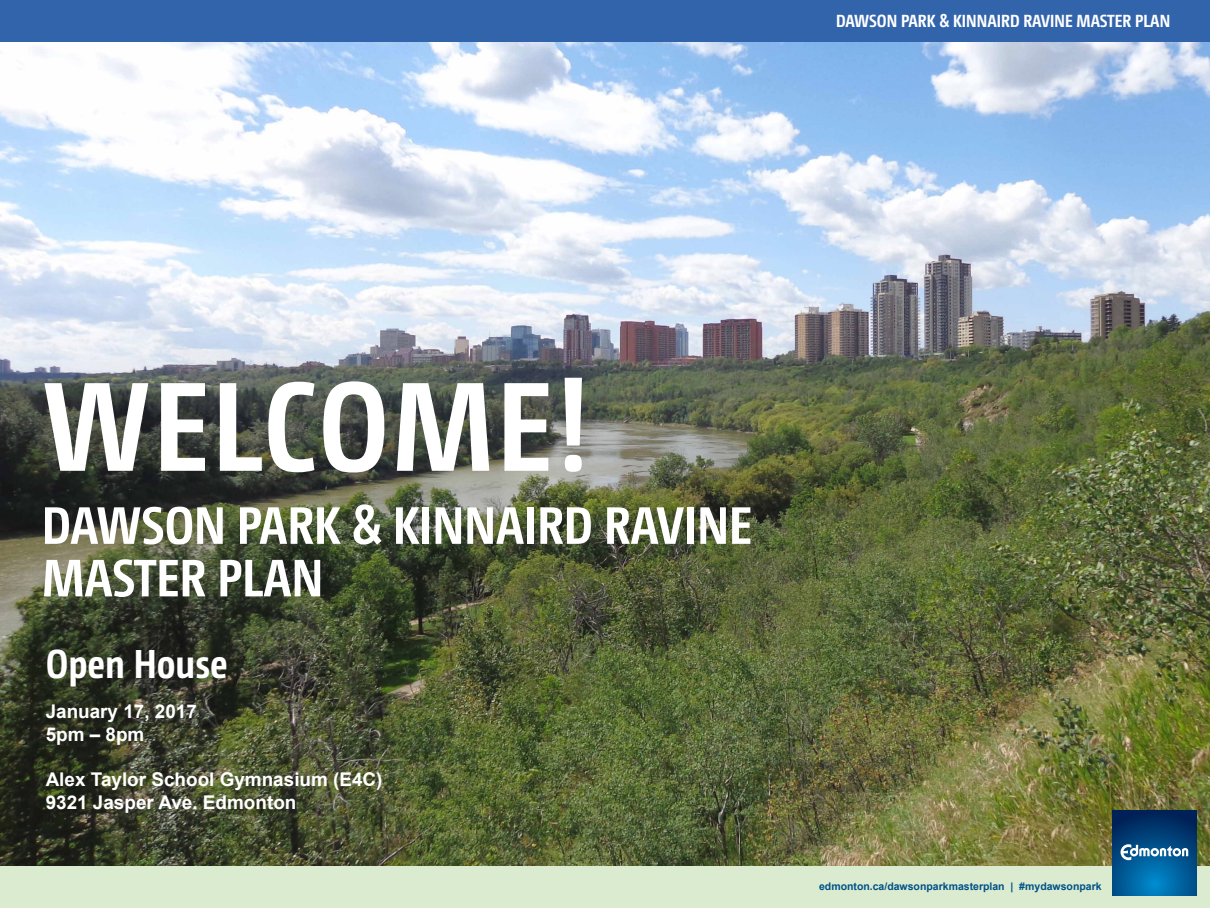
<style>
.page{position:relative;width:1210px;height:908px;background:#fff}
.page>*{position:absolute;margin:0;border:0;box-sizing:border-box;transform-origin:0 0}
.t1{font:700 126px "Camingo Dos Cd";letter-spacing:.025em;color:#fff}
.t2{font:700 52.5px/52.5px "Camingo Dos Cd";color:#fff}
.t3{font:700 40.25px "Camingo Dos Cd";color:#fff}
.t4{font:700 18.9px/22.7px "Arial";color:#fff}
.t5{font:700 17.5px "Camingo Dos Cd";color:#fff}
.t6{font:700 10.5px "Arial";color:#005187}
</style>
<div class="page">
<img style="left:0;top:42px;width:1210px;height:850px">
<div style="left:0;top:0;width:1210px;height:42px;background:#3264ac"></div>
<div style="left:0;top:866px;width:1209px;height:41px;background:#daebd0"></div>
<svg style="left:1112px;top:810px;width:84px;height:85px"></svg>
<svg style="left:1120px;top:844px;width:68px;height:15px"></svg>
<p class="t5" style="left:836px;top:10px;width:336px">DAWSON PARK &amp; KINNAIRD RAVINE MASTER PLAN</p>
<h1 class="t1" style="left:42px;top:350px;width:550px">WELCOME!</h1>
<h2 class="t2" style="left:42px;top:498px;width:712px">DAWSON PARK &amp; KINNAIRD RAVINE<br>MASTER PLAN</h2>
<h3 class="t3" style="left:46px;top:639px;width:184px">Open House</h3>
<p class="t4" style="left:46px;top:700px;width:153px">January 17, 2017<br>5pm – 8pm</p>
<p class="t4" style="left:46px;top:768px;width:338px">Alex Taylor School Gymnasium (E4C)<br>9321 Jasper Ave. Edmonton</p>
<p class="t6" style="left:819px;top:879px;width:284px">edmonton.ca/dawsonparkmasterplan | #mydawsonpark</p>
</div>
